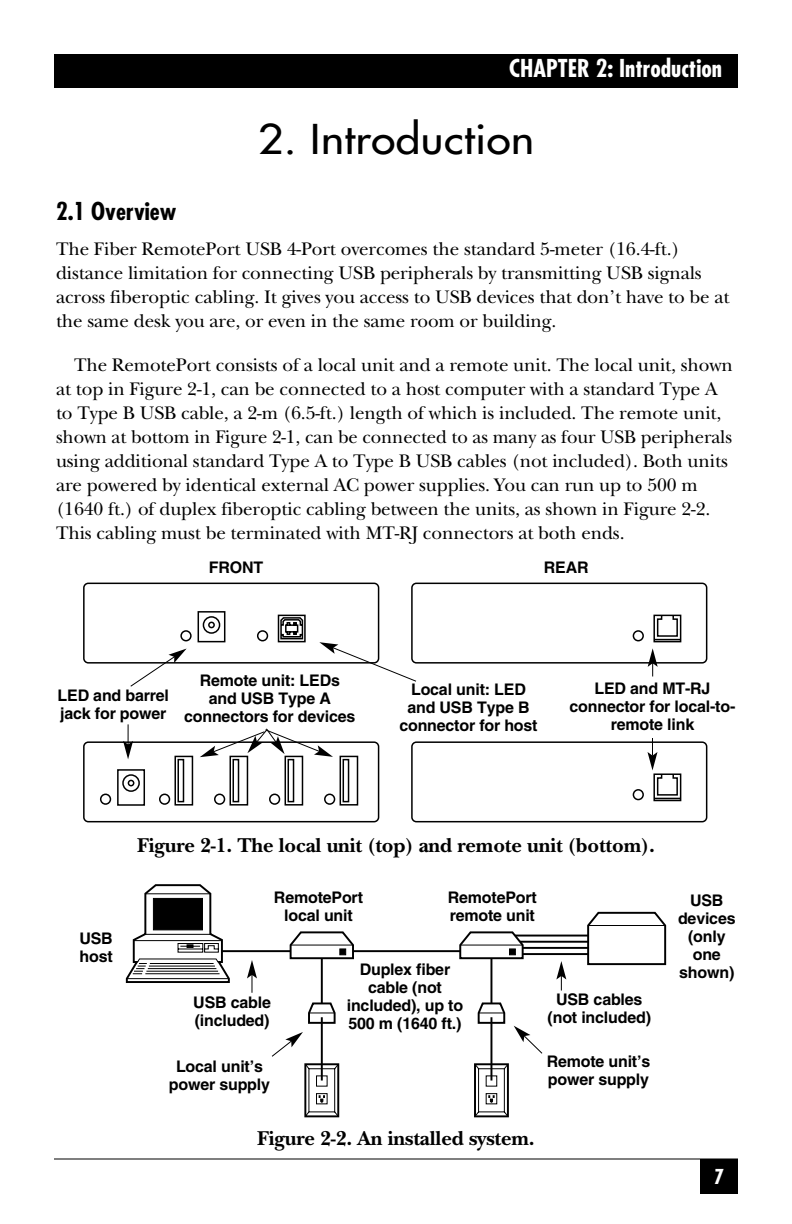
<style>
.page{position:relative;width:792px;height:1224px;background:#fff}
.page>*{position:absolute;margin:0;border:0;box-sizing:border-box;transform-origin:0 0}
.t1{font:40px "Futura";letter-spacing:.01em;color:#000;scale:1.1 1}
.t2{font:700 condensed 24px "Futura";color:#fff}
.t3{font:700 condensed 24px "Futura";color:#000}
.t4{font:700 20.8px "New Baskerville";letter-spacing:-.005em;color:#000}
.t5{font:700 condensed 20px "Futura";color:#fff}
.t6{font:19px/24px "New Baskerville";letter-spacing:-.005em;color:#000}
.t7{font:700 16px/18px "Helvetica";letter-spacing:-.01em;color:#000;text-align:center}
</style>
<div class="page">
<div style="left:54px;top:54px;width:684px;height:34px;background:#000"></div>
<div style="left:700px;top:1159px;width:38px;height:35px;background:#000"></div>
<hr style="left:321px;top:952px;width:2px;height:56px;background:#000">
<hr style="left:504px;top:935px;width:91px;height:2px;background:#000">
<hr style="left:504px;top:941px;width:91px;height:2px;background:#000">
<hr style="left:504px;top:947px;width:91px;height:2px;background:#000">
<hr style="left:504px;top:953px;width:91px;height:2px;background:#000">
<hr style="left:215px;top:950px;width:250px;height:2px;background:#000">
<svg style="left:125px;top:884px;width:106px;height:99px"></svg>
<svg style="left:308px;top:1001px;width:28px;height:24px"></svg>
<hr style="left:321px;top:1017px;width:2px;height:64px;background:#000">
<svg style="left:586px;top:911px;width:81px;height:55px"></svg>
<hr style="left:588px;top:925px;width:77px;height:1px;background:#000">
<svg style="left:289px;top:931px;width:66px;height:29px"></svg>
<hr style="left:291px;top:945px;width:62px;height:1px;background:#000">
<div style="left:339px;top:948px;width:7px;height:7px;background:#000;border:1px solid #000"></div>
<svg style="left:474px;top:1063px;width:35px;height:55px"></svg>
<hr style="left:490px;top:952px;width:2px;height:56px;background:#000">
<svg style="left:477px;top:1001px;width:29px;height:24px"></svg>
<hr style="left:490px;top:1017px;width:2px;height:64px;background:#000">
<svg style="left:458px;top:931px;width:67px;height:29px"></svg>
<hr style="left:460px;top:945px;width:63px;height:1px;background:#000">
<div style="left:509px;top:948px;width:7px;height:7px;background:#000;border:1px solid #000"></div>
<hr style="left:54px;top:1158px;width:684px;height:2px;background:#000">
<svg style="left:411px;top:738px;width:297px;height:85px"></svg>
<svg style="left:514px;top:1026px;width:29px;height:28px"></svg>
<svg style="left:83px;top:583px;width:625px;height:104px"></svg>
<svg style="left:272px;top:1032px;width:68px;height:86px"></svg>
<svg style="left:83px;top:724px;width:297px;height:99px"></svg>
<svg style="left:247px;top:960px;width:10px;height:33px"></svg>
<svg style="left:556px;top:961px;width:10px;height:30px"></svg>
<p class="t2" style="left:509px;top:58px;width:214px">CHAPTER 2: Introduction</p>
<h1 class="t1" style="left:258px;top:119px;width:253px">2. Introduction</h1>
<p class="t3" style="left:56px;top:200px;width:122px">2.1 Overview</p>
<p class="t6" style="left:56px;top:239px;width:675px">The Fiber RemotePort USB 4-Port overcomes the standard 5-meter (16.4-ft.) distance limitation for connecting USB peripherals by transmitting USB signals across fiberoptic cabling. It gives you access to USB devices that don’t have to be at the same desk you are, or even in the same room or building.</p>
<p class="t6" style="left:56px;top:356px;width:678px;text-indent:18px">The RemotePort consists of a local unit and a remote unit. The local unit, shown at top in Figure 2-1, can be connected to a host computer with a standard Type A to Type B USB cable, a 2-m (6.5-ft.) length of which is included. The remote unit, shown at bottom in Figure 2-1, can be connected to as many as four USB peripherals using additional standard Type A to Type B USB cables (not included). Both units are powered by identical external AC power supplies. You can run up to 500 m (1640 ft.) of duplex fiberoptic cabling between the units, as shown in Figure 2-2.<br>This cabling must be terminated with MT-RJ connectors at both ends.</p>
<p class="t7" style="left:209px;top:560px;width:56px">FRONT</p>
<p class="t7" style="left:544px;top:560px;width:46px">REAR</p>
<p class="t7" style="left:184px;top:673px;width:173px">Remote unit: LEDs and USB Type A connectors for devices</p>
<p class="t7" style="left:58px;top:688px;width:113px;text-align:left">LED and barrel jack for power</p>
<p class="t7" style="left:399px;top:682px;width:140px">Local unit: LED and USB Type B connector for host</p>
<p class="t7" style="left:570px;top:681px;width:167px">LED and MT-RJ connector for local-to&shy;remote link</p>
<p class="t7" style="left:79px;top:931px;width:35px;text-align:left">USB host</p>
<p class="t4" style="left:137px;top:838px;width:519px">Figure 2-1. The local unit (top) and remote unit (bottom).</p>
<p class="t7" style="left:274px;top:890px;width:91px">RemotePort local unit</p>
<p class="t7" style="left:448px;top:890px;width:91px;text-align:left">RemotePort remote unit</p>
<p class="t7" style="left:193px;top:995px;width:79px;text-align:left">USB cable (included)</p>
<p class="t7" style="left:169px;top:1059px;width:103px">Local unit’s power supply</p>
<p class="t7" style="left:347px;top:962px;width:118px">Duplex fiber cable (not included), up to<br>500 m (1640 ft.)</p>
<p class="t7" style="left:548px;top:992px;width:105px">USB cables (not included)</p>
<p class="t7" style="left:547px;top:1054px;width:105px;text-align:left">Remote unit’s power supply</p>
<p class="t4" style="left:257px;top:1131px;width:279px">Figure 2-2. An installed system.</p>
<p class="t7" style="left:678px;top:893px;width:59px">USB devices (only one shown)</p>
<p class="t5" style="left:714px;top:1168px;width:11px">7</p>
</div>
